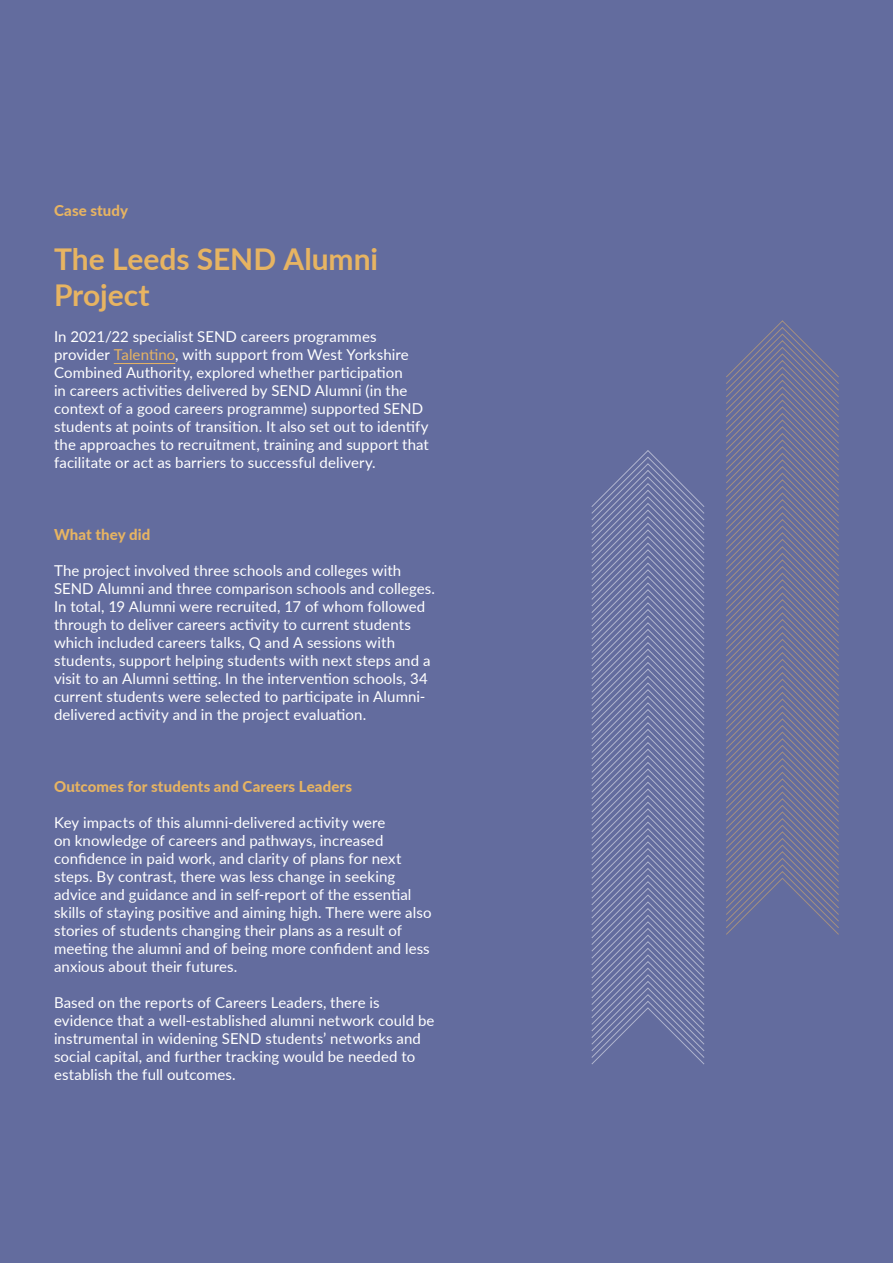
<style>
.page{position:relative;width:893px;height:1263px;background:#636c9e}
.page>*{position:absolute;margin:0;border:0;box-sizing:border-box;transform-origin:0 0}
.t1{font:700 30px/36px "Lato";letter-spacing:-.005em;color:#e7b462}
.t2{font:15px/18px "Lato";letter-spacing:.005em;color:#fff}
.t3{font:800 15px "Lato";letter-spacing:.01em;color:#e7b462}
.s1{color:#e7b462}
</style>
<div class="page">
<hr style="left:114px;top:363px;width:61px;height:1px;background:#e7b462">
<svg style="left:726px;top:320px;width:113px;height:615px"></svg>
<svg style="left:591px;top:450px;width:114px;height:615px"></svg>
<p class="t3" style="left:54px;top:199px;width:76px">Case study</p>
<h1 class="t1" style="left:54px;top:240px;width:326px">The Leeds SEND Alumni<br>Project</h1>
<p class="t2" style="left:54px;top:327px;width:376px">In 2021/22 specialist SEND careers programmes provider <span class="s1">Talentino</span>, with support from West Yorkshire Combined Authority, explored whether participation<br>in careers activities delivered by SEND Alumni (in the context of a good careers programme) supported SEND students at points of transition. It also set out to identify the approaches to recruitment, training and support that facilitate or act as barriers to successful delivery.</p>
<p class="t3" style="left:54px;top:523px;width:98px">What they did</p>
<p class="t2" style="left:54px;top:561px;width:383px">The project involved three schools and colleges with SEND Alumni and three comparison schools and colleges.<br>In total, 19 Alumni were recruited, 17 of whom followed through to deliver careers activity to current students which included careers talks, Q and A sessions with students, support helping students with next steps and a visit to an Alumni setting. In the intervention schools, 34 current students were selected to participate in Alumni&shy;delivered activity and in the project evaluation.</p>
<p class="t3" style="left:54px;top:775px;width:300px">Outcomes for students and Careers Leaders</p>
<p class="t2" style="left:54px;top:813px;width:379px">Key impacts of this alumni-delivered activity were<br>on knowledge of careers and pathways, increased confidence in paid work, and clarity of plans for next steps. By contrast, there was less change in seeking advice and guidance and in self-report of the essential skills of staying positive and aiming high. There were also stories of students changing their plans as a result of meeting the alumni and of being more confident and less anxious about their futures.</p>
<p class="t2" style="left:54px;top:993px;width:382px">Based on the reports of Careers Leaders, there is evidence that a well-established alumni network could be instrumental in widening SEND students’ networks and social capital, and further tracking would be needed to establish the full outcomes.</p>
</div>
